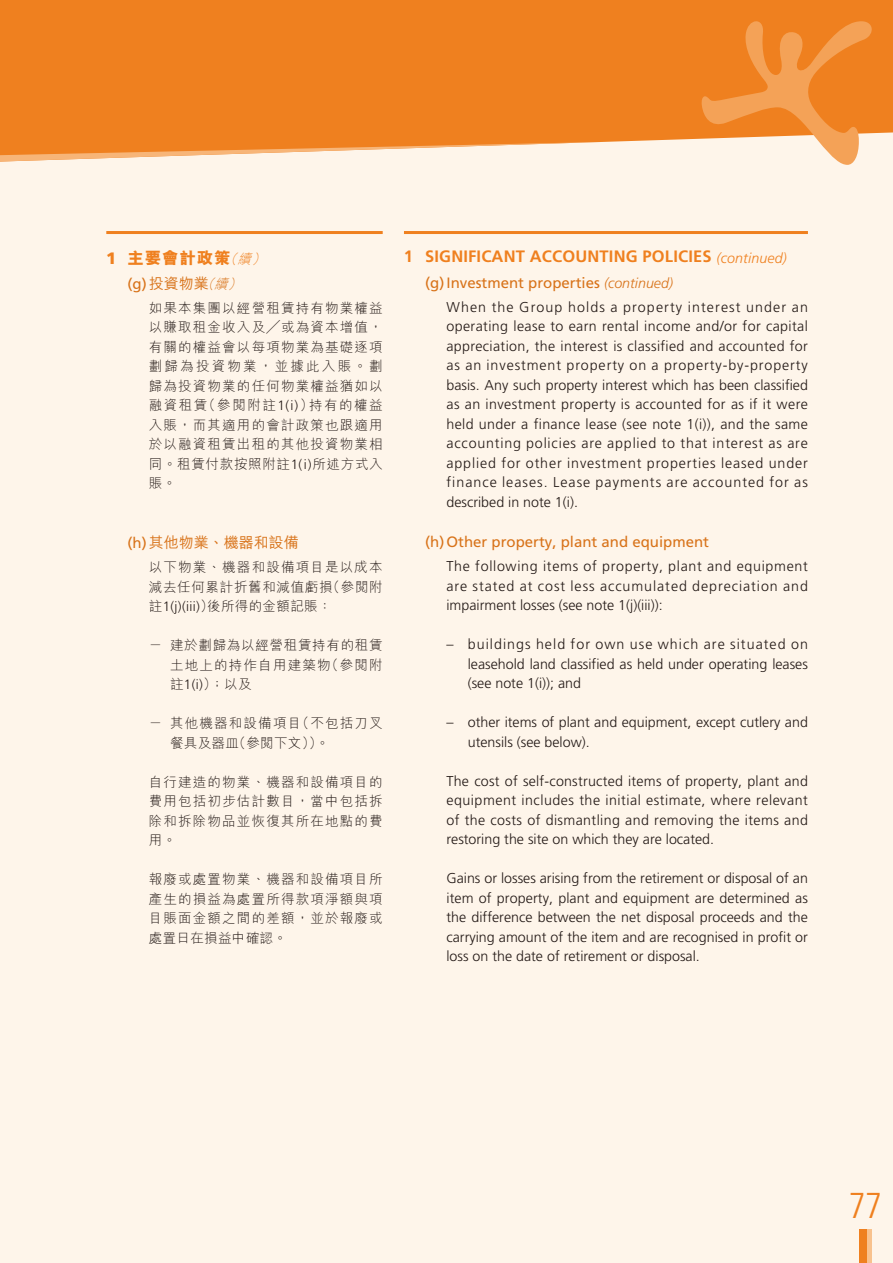
<style>
.page{position:relative;width:893px;height:1263px;background:#fef5ea}
.page>*{position:absolute;margin:0;border:0;box-sizing:border-box;transform-origin:0 0}
.t1{font:300 condensed 36px "Frutiger LT Std";color:#ef801f}
.t2{font:700 16.5px "Frutiger LT Std";letter-spacing:.01em;color:#ef801f}
.t3{font:16.5px "M Hei HK Xbold E Ten B5 H";letter-spacing:.05em;color:#ef801f}
.t4{font:15px "Frutiger LT Std";color:#d8731a}
.t5{font:15px "M Hei HK Medium E Ten B5 H";color:#d8731a}
.t6{font:300 14.25px/19.5px "Frutiger LT Std";color:#231916;text-align:justify}
.t7{font:13.5px/19.5px "M Hei HK Light E Ten B5 H";letter-spacing:.09em;color:#231916;text-align:justify}
.s1{font-family:"Frutiger LT Std";font-weight:900}
.s2{font-family:"M Hei HK Light E Ten B5 H";font-style:italic;font-size:13.5px}
.s3{font-family:"Frutiger LT Std"}
.s4{font-family:"Frutiger LT Std";font-weight:300}
.s5{font-weight:300;font-style:italic;font-size:14.25px}
</style>
<div class="page">
<div style="left:0;top:0;width:893px;height:142px;background:#ef801f"></div>
<svg style="left:701px;top:17px;width:175px;height:148px"></svg>
<svg style="left:0;top:142px;width:600px;height:20px"></svg>
<div style="left:859px;top:1229px;width:8px;height:34px;background:#ef801f"></div>
<div style="left:867px;top:1229px;width:5px;height:34px;background:#f8c28e"></div>
<hr style="left:106px;top:231px;width:277px;height:3px;background:#ef801f">
<hr style="left:404px;top:231px;width:404px;height:3px;background:#ef801f">
<p class="t3" style="left:106px;top:251px;width:164px"><span class="s1">1</span> 主要會計政策<span class="s2">（續）</span></p>
<p class="t5" style="left:128px;top:278px;width:119px"><span class="s3">(g)</span> 投資物業<span class="s2">（續）</span></p>
<p class="t7" style="left:149px;top:300px;width:235px">如果本集團以經營租賃持有物業權益以賺取租金收入及╱或為資本增值，有關的權益會以每項物業為基礎逐項劃歸為投資物業，並據此入賬。劃歸為投資物業的任何物業權益猶如以融資租賃（參閱附註<span class="s4">1(i)</span>）持有的權益入賬，而其適用的會計政策也跟適用於以融資租賃出租的其他投資物業相同。租賃付款按照附註<span class="s4">1(i)</span>所述方式入賬。</p>
<p class="t5" style="left:128px;top:537px;width:173px"><span class="s3">(h)</span> 其他物業、機器和設備</p>
<p class="t7" style="left:149px;top:559px;width:235px">以下物業、機器和設備項目是以成本減去任何累計折舊和減值虧損（參閱附註<span class="s4">1(j)(iii)</span>）後所得的金額記賬：</p>
<p class="t7" style="left:170px;top:637px;width:214px;text-indent:-21px">－建於劃歸為以經營租賃持有的租賃土地上的持作自用建築物（參閱附註<span class="s4">1(i)</span>）；以及</p>
<p class="t7" style="left:170px;top:715px;width:214px;text-indent:-21px">－其他機器和設備項目（不包括刀叉餐具及器皿（參閱下文））。</p>
<p class="t7" style="left:149px;top:774px;width:235px">自行建造的物業、機器和設備項目的費用包括初步估計數目，當中包括拆除和拆除物品並恢復其所在地點的費用。</p>
<p class="t7" style="left:149px;top:871px;width:235px">報廢或處置物業、機器和設備項目所產生的損益為處置所得款項淨額與項目賬面金額之間的差額，並於報廢或處置日在損益中確認。</p>
<p class="t2" style="left:404px;top:249px;width:384px">1 SIGNIFICANT ACCOUNTING POLICIES <span class="s5">(continued)</span></p>
<p class="t4" style="left:425px;top:275px;width:249px">(g) Investment properties <span class="s5">(continued)</span></p>
<p class="t6" style="left:446px;top:298px;width:363px">When the Group holds a property interest under an operating lease to earn rental income and/or for capital appreciation, the interest is classified and accounted for as an investment property on a property-by-property basis. Any such property interest which has been classified as an investment property is accounted for as if it were held under a finance lease (see note 1(i)), and the same accounting policies are applied to that interest as are applied for other investment properties leased under finance leases. Lease payments are accounted for as described in note 1(i).</p>
<p class="t4" style="left:425px;top:535px;width:285px">(h) Other property, plant and equipment</p>
<p class="t6" style="left:446px;top:557px;width:363px">The following items of property, plant and equipment are stated at cost less accumulated depreciation and impairment losses (see note 1(j)(iii)):</p>
<p class="t6" style="left:468px;top:635px;width:342px;text-indent:-21px">– buildings held for own use which are situated on leasehold land classified as held under operating leases (see note 1(i)); and</p>
<p class="t6" style="left:468px;top:713px;width:342px;text-indent:-21px">– other items of plant and equipment, except cutlery and utensils (see below).</p>
<p class="t6" style="left:446px;top:772px;width:363px">The cost of self-constructed items of property, plant and equipment includes the initial estimate, where relevant of the costs of dismantling and removing the items and restoring the site on which they are located.</p>
<p class="t6" style="left:446px;top:869px;width:363px">Gains or losses arising from the retirement or disposal of an item of property, plant and equipment are determined as the difference between the net disposal proceeds and the carrying amount of the item and are recognised in profit or loss on the date of retirement or disposal.</p>
<h1 class="t1" style="left:848px;top:1188px;width:35px">77</h1>
</div>
